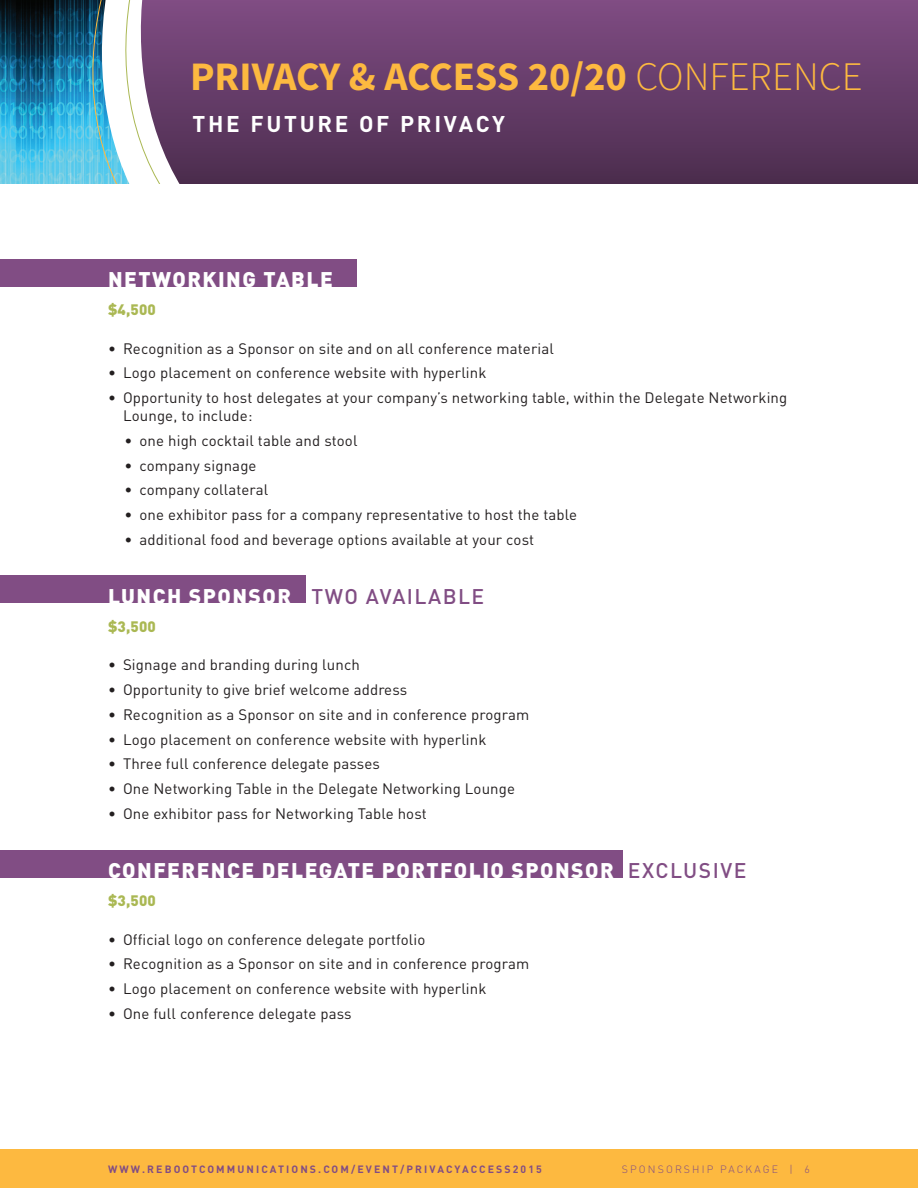
<style>
.page{position:relative;width:918px;height:1188px;background:#fff}
.page>*{position:absolute;margin:0;border:0;box-sizing:border-box;transform-origin:0 0}
.t1{font:700 40.5px "Source Sans Pro";color:#fdb940}
.t2{font:700 22.5px "DIN";letter-spacing:.12em;color:#fff}
.t3{font:900 21px "DIN";letter-spacing:.07em;color:#fff}
.t4{font:15px/18px "DIN";letter-spacing:.01em;color:#231f20}
.t5{font:900 15px "DIN";letter-spacing:.01em;color:#aab853}
.t6{font:700 10.5px "DIN";letter-spacing:.2em;color:#814d84}
.t7{font:300 10.5px "DIN";letter-spacing:.2em;color:#814d84}
.s1{font-weight:300}
.s2{font-weight:500;color:#814d84}
</style>
<div class="page">
<div style="left:0;top:1149px;width:918px;height:39px;background:#fdb940"></div>
<div style="left:0;top:0;width:918px;height:185px;background:linear-gradient(to bottom,#804c84,#4b2d4e)"></div>
<img style="left:0;top:0;width:55px;height:185px">
<svg style="left:55px;top:0;width:39px;height:185px;background:#3493b7"></svg>
<svg style="left:94px;top:0;width:386px;height:185px;background:#76567d"></svg>
<div style="left:0;top:851px;width:622px;height:27px;background:#814d84"></div>
<div style="left:0;top:260px;width:357px;height:27px;background:#814d84"></div>
<div style="left:0;top:576px;width:306px;height:27px;background:#814d84"></div>
<h1 class="t1" style="left:190px;top:50px;width:674px">PRIVACY &amp; ACCESS 20/20 <span class="s1">CONFERENCE</span></h1>
<h2 class="t2" style="left:193px;top:109px;width:314px">THE FUTURE OF PRIVACY</h2>
<h3 class="t3" style="left:108px;top:265px;width:226px">NETWORKING TABLE</h3>
<p class="t5" style="left:108px;top:300px;width:49px">$4,500</p>
<p class="t4" style="left:108px;top:339px;width:447px">• Recognition as a Sponsor on site and on all conference material</p>
<p class="t4" style="left:108px;top:364px;width:380px">• Logo placement on conference website with hyperlink</p>
<p class="t4" style="left:123px;top:389px;width:666px;text-indent:-15px">• Opportunity to host delegates at your company’s networking table, within the Delegate Networking<br>Lounge, to include:</p>
<p class="t4" style="left:124px;top:432px;width:235px">• one high cocktail table and stool</p>
<p class="t4" style="left:124px;top:456px;width:134px">• company signage</p>
<p class="t4" style="left:124px;top:481px;width:145px">• company collateral</p>
<p class="t4" style="left:124px;top:506px;width:454px">• one exhibitor pass for a company representative to host the table</p>
<p class="t4" style="left:124px;top:531px;width:411px">• additional food and beverage options available at your cost</p>
<h3 class="t3" style="left:108px;top:582px;width:378px">LUNCH SPONSOR <span class="s2">TWO AVAILABLE</span></h3>
<p class="t5" style="left:108px;top:617px;width:49px">$3,500</p>
<p class="t4" style="left:108px;top:656px;width:254px">• Signage and branding during lunch</p>
<p class="t4" style="left:108px;top:681px;width:301px">• Opportunity to give brief welcome address</p>
<p class="t4" style="left:108px;top:706px;width:423px">• Recognition as a Sponsor on site and in conference program</p>
<p class="t4" style="left:108px;top:731px;width:380px">• Logo placement on conference website with hyperlink</p>
<p class="t4" style="left:108px;top:755px;width:273px">• Three full conference delegate passes</p>
<p class="t4" style="left:108px;top:780px;width:409px">• One Networking Table in the Delegate Networking Lounge</p>
<p class="t4" style="left:108px;top:805px;width:320px">• One exhibitor pass for Networking Table host</p>
<h3 class="t3" style="left:108px;top:856px;width:640px">CONFERENCE DELEGATE PORTFOLIO SPONSOR <span class="s2">EXCLUSIVE</span></h3>
<p class="t5" style="left:108px;top:891px;width:49px">$3,500</p>
<p class="t4" style="left:108px;top:930px;width:319px">• Official logo on conference delegate portfolio</p>
<p class="t4" style="left:108px;top:955px;width:423px">• Recognition as a Sponsor on site and in conference program</p>
<p class="t4" style="left:108px;top:980px;width:380px">• Logo placement on conference website with hyperlink</p>
<p class="t4" style="left:108px;top:1005px;width:245px">• One full conference delegate pass</p>
<p class="t6" style="left:108px;top:1162px;width:435px">WWW.REBOOTCOMMUNICATIONS.COM/EVENT/PRIVACYACCESS2015</p>
<p class="t7" style="left:622px;top:1162px;width:190px">SPONSORSHIP PACKAGE | 6</p>
</div>
